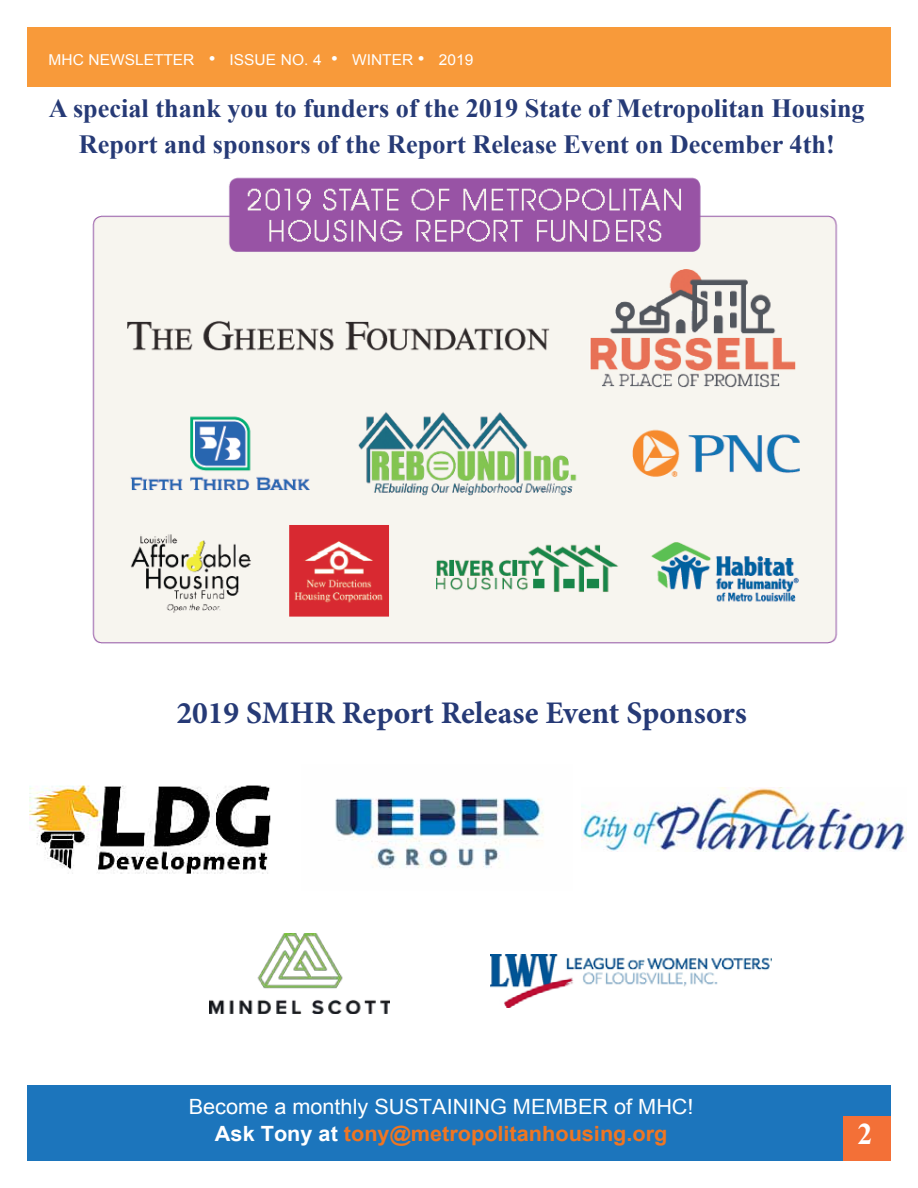
<style>
.page{position:relative;width:918px;height:1188px;background:#fff}
.page>*{position:absolute;margin:0;border:0;box-sizing:border-box;transform-origin:0 0}
.t1{font:700 31.5px "Minion Pro";color:#263a76}
.t2{font:700 30px "Times New Roman";color:#fff}
.t3{font:700 26.25px/36px "Times New Roman";color:#263a76;text-align:center}
.t4{font:21px/27px "Arial";color:#fff;text-align:center}
.t5{font:15px "Arial";color:#fff}
.s1{font-size:18.6px}
.s2{font-weight:700}
.s3{font-weight:700;color:#ef7622}
</style>
<div class="page">
<div style="left:27px;top:1085px;width:864px;height:76px;background:#1c75bc"></div>
<div style="left:27px;top:27px;width:864px;height:59px;background:#f89a3a"></div>
<div style="left:843px;top:1116px;width:48px;height:45px;background:#f37037"></div>
<img style="left:92px;top:177px;width:746px;height:467px">
<img style="left:29px;top:785px;width:242px;height:89px">
<img style="left:335px;top:798px;width:209px;height:70px">
<img style="left:582px;top:788px;width:324px;height:63px">
<img style="left:210px;top:933px;width:180px;height:80px">
<img style="left:491px;top:954px;width:281px;height:53px">
<p class="t5" style="left:49px;top:50px;width:426px">MHC NEWSLETTER <span class="s1">•</span> ISSUE NO. 4 <span class="s1">•</span> WINTER <span class="s1">•</span> 2019</p>
<p class="t3" style="left:49px;top:90px;width:817px">A special thank you to funders of the 2019 State of Metropolitan Housing<br>Report and sponsors of the Report Release Event on December 4th!</p>
<p class="t1" style="left:176px;top:691px;width:572px">2019 SMHR Report Release Event Sponsors</p>
<p class="t4" style="left:189px;top:1093px;width:506px">Become a monthly SUSTAINING MEMBER of MHC!<br><span class="s2">Ask Tony at</span> <span class="s3">tony@metropolitanhousing.org</span></p>
<p class="t2" style="left:857px;top:1113px;width:16px">2</p>
</div>
